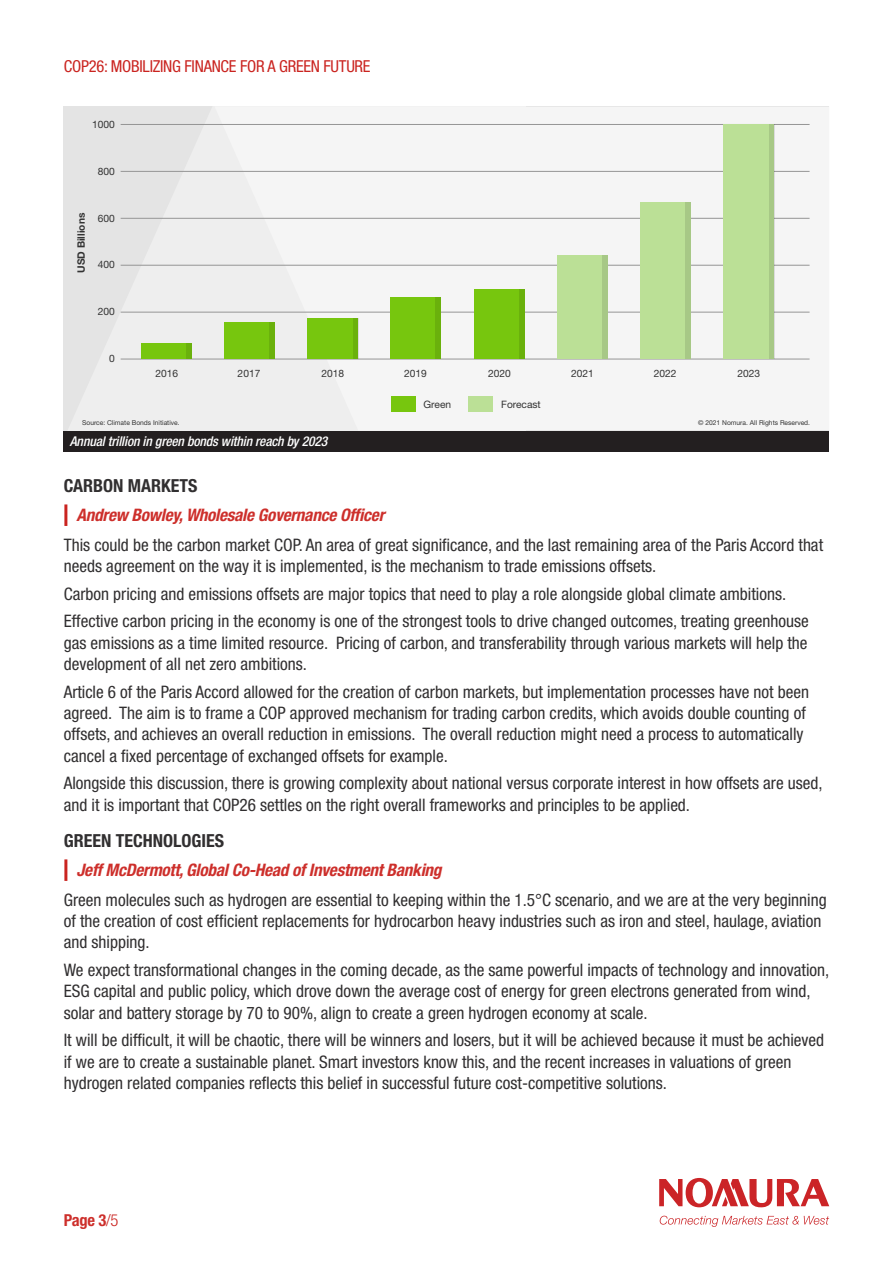
<style>
.page{position:relative;width:893px;height:1263px;background:#fff}
.page>*{position:absolute;margin:0;border:0;box-sizing:border-box;transform-origin:0 0}
.Heading{font:700 condensed 18px "Helvetica Neue LT Std";color:#312f30}
.Text{font:condensed 17.25px/21.3px "Helvetica Neue LT Std";color:#312f30}
.Para_Contributor{font:italic 700 condensed 17.25px "Helvetica Neue LT Std";letter-spacing:-.015em;color:#cd2f2b}
.Disclaimer{font:condensed 16.5px "Helvetica Neue LT Std";letter-spacing:-.015em;color:#ca2420}
.Text-2{font:700 condensed 16.5px "Helvetica Neue LT Std";color:#cd2f2b}
.Figure_Text{font:italic 500 condensed 13.5px "Helvetica Neue LT Std";letter-spacing:-.01em;color:#fff}
.t1{font:10.2px "Helvetica Neue LT Std";color:#333}
.t2{font:700 10.2px "Helvetica Neue LT Std";color:#333}
.t3{font:6.75px "Helvetica Neue LT Std";color:#333}
.s1{font-weight:300;color:#ca2420}
</style>
<div class="page">
<svg style="left:659px;top:1178px;width:170px;height:30px"></svg>
<svg style="left:660px;top:1216px;width:169px;height:11px"></svg>
<hr style="left:64px;top:504px;width:3px;height:22px;background:#ca2420">
<hr style="left:64px;top:859px;width:3px;height:22px;background:#ca2420">
<div style="left:64px;top:431px;width:765px;height:21px;background:#231f20"></div>
<div style="left:237px;top:106px;width:592px;height:325px;background:#f5f5f5"></div>
<svg style="left:64px;top:106px;width:173px;height:325px;fill:#eee"></svg>
<hr style="left:121px;top:124px;width:689px;height:1px;background:#959595">
<hr style="left:121px;top:171px;width:689px;height:1px;background:#959595">
<hr style="left:121px;top:218px;width:689px;height:1px;background:#959595">
<hr style="left:121px;top:312px;width:689px;height:1px;background:#959595">
<hr style="left:121px;top:265px;width:689px;height:1px;background:#959595">
<hr style="left:121px;top:359px;width:689px;height:1px;background:#959595">
<div style="left:142px;top:343px;width:50px;height:16px;background:#77c60e"></div>
<div style="left:224px;top:322px;width:50px;height:37px;background:#77c60e"></div>
<div style="left:308px;top:318px;width:50px;height:41px;background:#77c60e"></div>
<div style="left:390px;top:298px;width:51px;height:61px;background:#77c60e"></div>
<div style="left:474px;top:290px;width:51px;height:69px;background:#77c60e"></div>
<div style="left:557px;top:256px;width:51px;height:103px;background:#bbe096"></div>
<div style="left:640px;top:202px;width:50px;height:157px;background:#bbe096"></div>
<div style="left:724px;top:124px;width:50px;height:235px;background:#bbe096"></div>
<div style="left:391px;top:397px;width:25px;height:15px;background:#77c60e"></div>
<div style="left:469px;top:397px;width:24px;height:15px;background:#bbe096"></div>
<div style="left:187px;top:343px;width:5px;height:16px;background:#6ab10c"></div>
<div style="left:269px;top:323px;width:5px;height:36px;background:#6ab10c"></div>
<div style="left:353px;top:318px;width:5px;height:41px;background:#6ab10c"></div>
<div style="left:435px;top:298px;width:6px;height:61px;background:#6ab10c"></div>
<div style="left:519px;top:290px;width:6px;height:69px;background:#6ab10c"></div>
<div style="left:603px;top:256px;width:5px;height:103px;background:#a7c886"></div>
<div style="left:685px;top:202px;width:5px;height:157px;background:#a7c886"></div>
<div style="left:769px;top:124px;width:5px;height:235px;background:#a7c886"></div>
<p class="Disclaimer" style="left:64px;top:57px;width:308px">COP26: MOBILIZING FINANCE FOR A GREEN FUTURE</p>
<p class="t1" style="left:92px;top:118px;width:24px">1000</p>
<p class="t2" style="left:75px;top:273px;width:62px;rotate:-90deg">USD Billions</p>
<p class="t1" style="left:98px;top:165px;width:19px">800</p>
<p class="t1" style="left:98px;top:212px;width:19px">600</p>
<p class="t1" style="left:98px;top:259px;width:19px">400</p>
<p class="t1" style="left:98px;top:306px;width:19px">200</p>
<p class="t1" style="left:109px;top:353px;width:7px">0</p>
<p class="t1" style="left:155px;top:368px;width:24px">2016</p>
<p class="t1" style="left:238px;top:368px;width:24px">2017</p>
<p class="t1" style="left:321px;top:368px;width:24px">2018</p>
<p class="t1" style="left:404px;top:368px;width:24px">2019</p>
<p class="t1" style="left:488px;top:368px;width:24px">2020</p>
<p class="t1" style="left:571px;top:368px;width:24px">2021</p>
<p class="t1" style="left:654px;top:368px;width:24px">2022</p>
<p class="t1" style="left:738px;top:368px;width:24px">2023</p>
<p class="t1" style="left:424px;top:398px;width:29px">Green</p>
<p class="t1" style="left:501px;top:398px;width:41px">Forecast</p>
<p class="t3" style="left:82px;top:418px;width:99px">Source: Climate Bonds Initiative.</p>
<p class="t3" style="left:698px;top:418px;width:113px">© 2021 Nomura. All Rights Reserved.</p>
<p class="Figure_Text" style="left:70px;top:433px;width:259px">Annual trillion in green bonds within reach by 2023</p>
<p class="Heading" style="left:64px;top:475px;width:135px">CARBON MARKETS</p>
<p class="Para_Contributor" style="left:77px;top:504px;width:309px">Andrew Bowley, Wholesale Governance Officer</p>
<p class="Text" style="left:64px;top:534px;width:761px">This could be the carbon market COP. An area of great significance, and the last remaining area of the Paris Accord that needs agreement on the way it is implemented, is the mechanism to trade emissions offsets.</p>
<p class="Text" style="left:64px;top:583px;width:724px">Carbon pricing and emissions offsets are major topics that need to play a role alongside global climate ambitions.</p>
<p class="Text" style="left:64px;top:611px;width:746px;text-align:justify">Effective carbon pricing in the economy is one of the strongest tools to drive changed outcomes, treating greenhouse gas emissions as a time limited resource. Pricing of carbon, and transferability through various markets will help the development of all net zero ambitions.</p>
<p class="Text" style="left:64px;top:681px;width:747px">Article 6 of the Paris Accord allowed for the creation of carbon markets, but implementation processes have not been agreed. The aim is to frame a COP approved mechanism for trading carbon credits, which avoids double counting of offsets, and achieves an overall reduction in emissions. The overall reduction might need a process to automatically cancel a fixed percentage of exchanged offsets for example.</p>
<p class="Text" style="left:64px;top:772px;width:760px">Alongside this discussion, there is growing complexity about national versus corporate interest in how offsets are used, and it is important that COP26 settles on the right overall frameworks and principles to be applied.</p>
<p class="Heading" style="left:64px;top:830px;width:162px">GREEN TECHNOLOGIES</p>
<p class="Para_Contributor" style="left:77px;top:859px;width:366px">Jeff McDermott, Global Co-Head of Investment Banking</p>
<p class="Text" style="left:64px;top:889px;width:764px">Green molecules such as hydrogen are essential to keeping within the 1.5°C scenario, and we are at the very beginning of the creation of cost efficient replacements for hydrocarbon heavy industries such as iron and steel, haulage, aviation and shipping.</p>
<p class="Text" style="left:64px;top:959px;width:767px">We expect transformational changes in the coming decade, as the same powerful impacts of technology and innovation,<br>ESG capital and public policy, which drove down the average cost of energy for green electrons generated from wind, solar and battery storage by 70 to 90%, align to create a green hydrogen economy at scale.</p>
<p class="Text" style="left:64px;top:1029px;width:762px">It will be difficult, it will be chaotic, there will be winners and losers, but it will be achieved because it must be achieved if we are to create a sustainable planet. Smart investors know this, and the recent increases in valuations of green hydrogen related companies reflects this belief in successful future cost-competitive solutions.</p>
<p class="Text-2" style="left:64px;top:1210px;width:56px">Page 3<span class="s1">/5</span></p>
</div>
